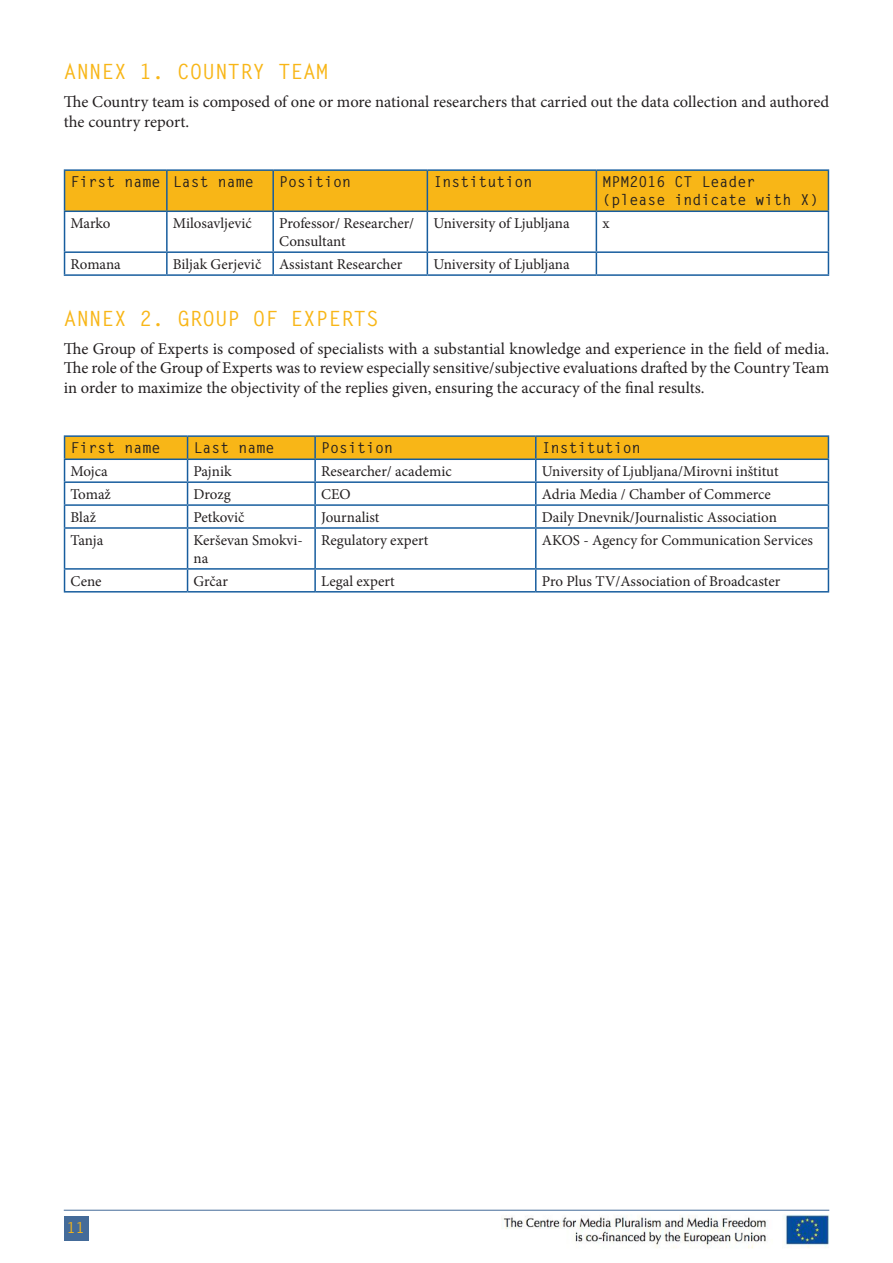
<style>
.page{position:relative;width:893px;height:1263px;background:#fff}
.page>*{position:absolute;margin:0;border:0;box-sizing:border-box;transform-origin:0 0}
.t1{font:700 21px "Letter Gothic Std";color:#f8b617}
.t2{font:16.5px/19.5px "Minion Pro";color:#231f20}
.t3{font:15px/18px "Minion Pro";color:#231f20}
.t4{font:700 15px/18px "Letter Gothic Std";color:#231f20}
.t5{font:700 15px "Letter Gothic Std";color:#f8b617}
</style>
<div class="page">
<hr style="left:64px;top:1210px;width:765px;height:1px;background:#446b99">
<div style="left:64px;top:1216px;width:24px;height:24px;background:#446b99"></div>
<img style="left:502px;top:1214px;width:327px;height:34px">
<div style="left:65px;top:171px;width:763px;height:40px;background:#f8b617"></div>
<hr style="left:64px;top:169px;width:103px;height:2px;background:#175d9e">
<hr style="left:64px;top:171px;width:1px;height:40px;background:#175d9e">
<hr style="left:167px;top:169px;width:106px;height:2px;background:#175d9e">
<hr style="left:166px;top:171px;width:2px;height:40px;background:#175d9e">
<hr style="left:273px;top:169px;width:154px;height:2px;background:#175d9e">
<hr style="left:272px;top:171px;width:2px;height:40px;background:#175d9e">
<hr style="left:427px;top:169px;width:169px;height:2px;background:#175d9e">
<hr style="left:427px;top:171px;width:1px;height:40px;background:#175d9e">
<hr style="left:596px;top:169px;width:233px;height:2px;background:#175d9e">
<hr style="left:596px;top:171px;width:1px;height:40px;background:#175d9e">
<hr style="left:828px;top:171px;width:1px;height:40px;background:#175d9e">
<hr style="left:64px;top:211px;width:103px;height:1px;background:#175d9e">
<hr style="left:64px;top:212px;width:1px;height:39px;background:#175d9e">
<hr style="left:167px;top:211px;width:106px;height:1px;background:#175d9e">
<hr style="left:166px;top:212px;width:2px;height:39px;background:#175d9e">
<hr style="left:273px;top:211px;width:154px;height:1px;background:#175d9e">
<hr style="left:272px;top:212px;width:2px;height:39px;background:#175d9e">
<hr style="left:427px;top:211px;width:169px;height:1px;background:#175d9e">
<hr style="left:427px;top:212px;width:1px;height:39px;background:#175d9e">
<hr style="left:596px;top:211px;width:233px;height:1px;background:#175d9e">
<hr style="left:596px;top:212px;width:1px;height:39px;background:#175d9e">
<hr style="left:828px;top:212px;width:1px;height:39px;background:#175d9e">
<hr style="left:64px;top:251px;width:103px;height:2px;background:#175d9e">
<svg style="left:64px;top:253px;width:1px;height:21px"></svg>
<hr style="left:167px;top:251px;width:106px;height:2px;background:#175d9e">
<hr style="left:166px;top:253px;width:2px;height:21px;background:#175d9e">
<hr style="left:273px;top:251px;width:154px;height:2px;background:#175d9e">
<hr style="left:272px;top:253px;width:2px;height:21px;background:#175d9e">
<hr style="left:427px;top:251px;width:169px;height:2px;background:#175d9e">
<svg style="left:427px;top:253px;width:1px;height:21px"></svg>
<hr style="left:596px;top:251px;width:233px;height:2px;background:#175d9e">
<svg style="left:596px;top:253px;width:1px;height:21px"></svg>
<svg style="left:828px;top:253px;width:1px;height:21px"></svg>
<hr style="left:64px;top:274px;width:103px;height:2px;background:#175d9e">
<hr style="left:167px;top:274px;width:106px;height:2px;background:#175d9e">
<hr style="left:273px;top:274px;width:154px;height:2px;background:#175d9e">
<hr style="left:427px;top:274px;width:169px;height:2px;background:#175d9e">
<hr style="left:596px;top:274px;width:233px;height:2px;background:#175d9e">
<hr style="left:64px;top:435px;width:124px;height:2px;background:#175d9e">
<hr style="left:188px;top:435px;width:127px;height:2px;background:#175d9e">
<hr style="left:315px;top:435px;width:221px;height:2px;background:#175d9e">
<hr style="left:536px;top:435px;width:293px;height:2px;background:#175d9e">
<svg style="left:64px;top:436px;width:765px;height:91px"></svg>
<hr style="left:64px;top:527px;width:124px;height:2px;background:#175d9e">
<hr style="left:64px;top:529px;width:1px;height:39px;background:#175d9e">
<hr style="left:188px;top:527px;width:127px;height:2px;background:#175d9e">
<hr style="left:187px;top:529px;width:1px;height:39px;background:#175d9e">
<hr style="left:315px;top:527px;width:221px;height:2px;background:#175d9e">
<hr style="left:314px;top:529px;width:2px;height:39px;background:#175d9e">
<hr style="left:536px;top:527px;width:293px;height:2px;background:#175d9e">
<hr style="left:535px;top:529px;width:1px;height:39px;background:#175d9e">
<hr style="left:828px;top:529px;width:1px;height:39px;background:#175d9e">
<hr style="left:64px;top:568px;width:124px;height:2px;background:#175d9e">
<svg style="left:64px;top:570px;width:1px;height:21px"></svg>
<hr style="left:188px;top:568px;width:127px;height:2px;background:#175d9e">
<svg style="left:187px;top:570px;width:1px;height:21px"></svg>
<hr style="left:315px;top:568px;width:221px;height:2px;background:#175d9e">
<hr style="left:314px;top:570px;width:2px;height:21px;background:#175d9e">
<hr style="left:536px;top:568px;width:293px;height:2px;background:#175d9e">
<svg style="left:535px;top:570px;width:1px;height:21px"></svg>
<svg style="left:828px;top:570px;width:1px;height:21px"></svg>
<hr style="left:64px;top:591px;width:124px;height:1px;background:#175d9e">
<hr style="left:188px;top:591px;width:127px;height:1px;background:#175d9e">
<hr style="left:315px;top:591px;width:221px;height:1px;background:#175d9e">
<hr style="left:536px;top:591px;width:293px;height:1px;background:#175d9e">
<p class="t1" style="left:64px;top:59px;width:266px">ANNEX 1. COUNTRY TEAM</p>
<p class="t2" style="left:64px;top:92px;width:767px">The Country team is composed of one or more national researchers that carried out the data collection and authored the country report.</p>
<p class="t4" style="left:71px;top:173px;width:91px">First name</p>
<p class="t4" style="left:173px;top:173px;width:82px">Last name</p>
<p class="t4" style="left:279px;top:173px;width:73px">Position</p>
<p class="t4" style="left:433px;top:173px;width:100px">Institution</p>
<p class="t4" style="left:602px;top:173px;width:218px">MPM2016 CT Leader (please indicate with X)</p>
<p class="t3" style="left:71px;top:214px;width:42px">Marko</p>
<p class="t3" style="left:173px;top:214px;width:81px">Milosavljević</p>
<p class="t3" style="left:279px;top:214px;width:137px">Professor/ Researcher/</p>
<p class="t3" style="left:279px;top:232px;width:68px">Consultant</p>
<p class="t3" style="left:433px;top:214px;width:138px">University of Ljubljana</p>
<p class="t3" style="left:602px;top:214px;width:9px">x</p>
<p class="t3" style="left:71px;top:255px;width:52px">Romana</p>
<p class="t3" style="left:173px;top:255px;width:90px">Biljak Gerjevič</p>
<p class="t3" style="left:279px;top:255px;width:125px">Assistant Researcher</p>
<p class="t3" style="left:433px;top:255px;width:138px">University of Ljubljana</p>
<p class="t1" style="left:64px;top:305px;width:317px">ANNEX 2. GROUP OF EXPERTS</p>
<p class="t2" style="left:64px;top:339px;width:767px;text-align:justify">The Group of Experts is composed of specialists with a substantial knowledge and experience in the field of media.<br>The role of the Group of Experts was to review especially sensitive/subjective evaluations drafted by the Country Team in order to maximize the objectivity of the replies given, ensuring the accuracy of the final results.</p>
<p class="t4" style="left:71px;top:439px;width:91px">First name</p>
<p class="t4" style="left:194px;top:439px;width:82px">Last name</p>
<p class="t4" style="left:321px;top:439px;width:73px">Position</p>
<p class="t4" style="left:542px;top:439px;width:100px">Institution</p>
<p class="t3" style="left:71px;top:462px;width:39px">Mojca</p>
<p class="t3" style="left:194px;top:462px;width:39px">Pajnik</p>
<p class="t3" style="left:321px;top:462px;width:132px">Researcher/ academic</p>
<p class="t3" style="left:542px;top:462px;width:238px">University of Ljubljana/Mirovni inštitut</p>
<p class="t3" style="left:71px;top:485px;width:42px">Tomaž</p>
<p class="t3" style="left:194px;top:485px;width:39px">Drozg</p>
<p class="t3" style="left:321px;top:485px;width:31px">CEO</p>
<p class="t3" style="left:542px;top:485px;width:231px">Adria Media / Chamber of Commerce</p>
<p class="t3" style="left:71px;top:508px;width:27px">Blaž</p>
<p class="t3" style="left:194px;top:508px;width:53px">Petkovič</p>
<p class="t3" style="left:321px;top:508px;width:60px">Journalist</p>
<p class="t3" style="left:542px;top:508px;width:237px">Daily Dnevnik/Journalistic Association</p>
<p class="t3" style="left:71px;top:531px;width:34px">Tanja</p>
<p class="t3" style="left:194px;top:531px;width:111px">Kerševan Smokvi&shy;na</p>
<p class="t3" style="left:321px;top:531px;width:109px">Regulatory expert</p>
<p class="t3" style="left:542px;top:531px;width:273px">AKOS - Agency for Communication Services</p>
<p class="t3" style="left:71px;top:572px;width:33px">Cene</p>
<p class="t3" style="left:194px;top:572px;width:36px">Grčar</p>
<p class="t3" style="left:321px;top:572px;width:75px">Legal expert</p>
<p class="t3" style="left:542px;top:572px;width:240px">Pro Plus TV/Association of Broadcaster</p>
<p class="t5" style="left:67px;top:1219px;width:19px">11</p>
</div>
